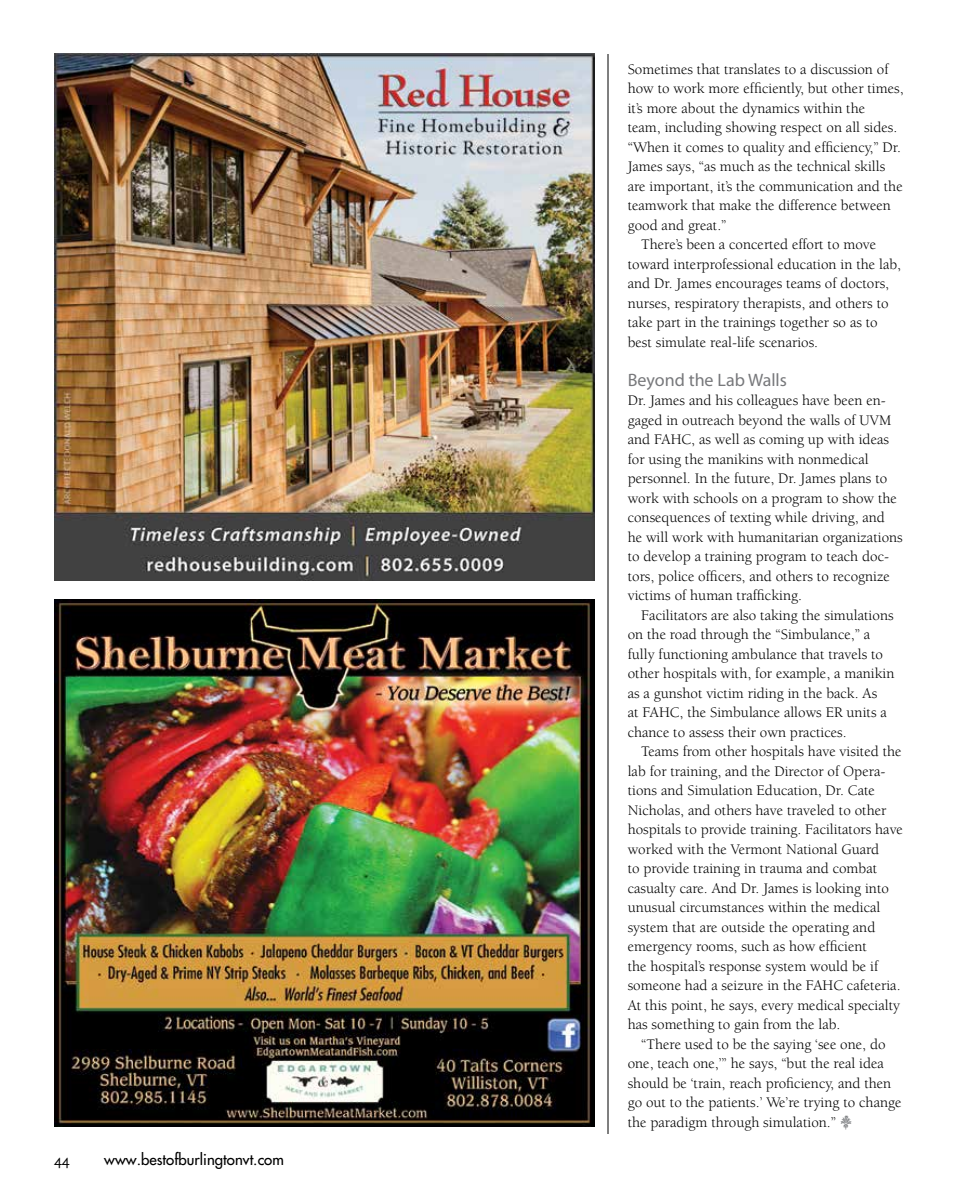
<style>
.page{position:relative;width:959px;height:1188px;background:#fff}
.page>*{position:absolute;margin:0;border:0;box-sizing:border-box;transform-origin:0 0}
.t1{font:18px "Myriad";color:#77787b}
.t2{font:15px/19.5px "Berkeley";color:#000}
.t3{font:15px "Futura";color:#000}
.t4{font:15px "Scala Sans";color:#000}
</style>
<div class="page">
<hr style="left:607px;top:54px;width:1px;height:1080px;background:#000">
<img style="left:54px;top:600px;width:540px;height:527px">
<img style="left:54px;top:54px;width:540px;height:526px">
<p class="t4" style="left:54px;top:1152px;width:17px">44</p>
<p class="t3" style="left:104px;top:1150px;width:181px">www.bestofburlingtonvt.com</p>
<p class="t2" style="left:627px;top:60px;width:262px">Sometimes that translates to a discussion of</p>
<p class="t2" style="left:627px;top:79px;width:277px">how to work more efficiently, but other times,</p>
<p class="t2" style="left:627px;top:99px;width:239px">it’s more about the dynamics within the</p>
<p class="t2" style="left:627px;top:118px;width:271px">team, including showing respect on all sides.</p>
<p class="t2" style="left:627px;top:138px;width:275px">“When it comes to quality and efficiency,” Dr.</p>
<p class="t2" style="left:627px;top:157px;width:259px">James says, “as much as the technical skills</p>
<p class="t2" style="left:627px;top:177px;width:276px">are important, it’s the communication and the</p>
<p class="t2" style="left:627px;top:196px;width:265px">teamwork that make the difference between</p>
<p class="t2" style="left:627px;top:216px;width:100px">good and great.”</p>
<p class="t2" style="left:641px;top:235px;width:236px">There’s been a concerted effort to move</p>
<p class="t2" style="left:627px;top:255px;width:275px">toward interprofessional education in the lab,</p>
<p class="t2" style="left:627px;top:274px;width:263px">and Dr. James encourages teams of doctors,</p>
<p class="t2" style="left:627px;top:294px;width:262px">nurses, respiratory therapists, and others to</p>
<p class="t2" style="left:627px;top:313px;width:251px">take part in the trainings together so as to</p>
<p class="t2" style="left:627px;top:333px;width:192px">best simulate real-life scenarios.</p>
<p class="t1" style="left:627px;top:371px;width:161px">Beyond the Lab Walls</p>
<p class="t2" style="left:627px;top:391px;width:276px">Dr. James and his colleagues have been en&shy;gaged in outreach beyond the walls of UVM and FAHC, as well as coming up with ideas for using the manikins with nonmedical personnel. In the future, Dr. James plans to work with schools on a program to show the consequences of texting while driving, and he will work with humanitarian organizations to develop a training program to teach doc&shy;tors, police officers, and others to recognize victims of human trafficking.</p>
<p class="t2" style="left:627px;top:606px;width:268px;text-indent:14px">Facilitators are also taking the simulations on the road through the “Simbulance,” a fully functioning ambulance that travels to other hospitals with, for example, a manikin as a gunshot victim riding in the back. As<br>at FAHC, the Simbulance allows ER units a chance to assess their own practices.</p>
<p class="t2" style="left:627px;top:742px;width:277px;text-indent:14px">Teams from other hospitals have visited the lab for training, and the Director of Opera&shy;tions and Simulation Education, Dr. Cate Nicholas, and others have traveled to other hospitals to provide training. Facilitators have worked with the Vermont National Guard<br>to provide training in trauma and combat casualty care. And Dr. James is looking into unusual circumstances within the medical system that are outside the operating and emergency rooms, such as how efficient<br>the hospital’s response system would be if someone had a seizure in the FAHC cafeteria.<br>At this point, he says, every medical specialty has something to gain from the lab.</p>
<p class="t2" style="left:627px;top:1035px;width:275px;text-indent:14px">“There used to be the saying ‘see one, do one, teach one,’” he says, “but the real idea should be ‘train, reach proficiency, and then go out to the patients.’ We’re trying to change the paradigm through simulation.”</p>
</div>
